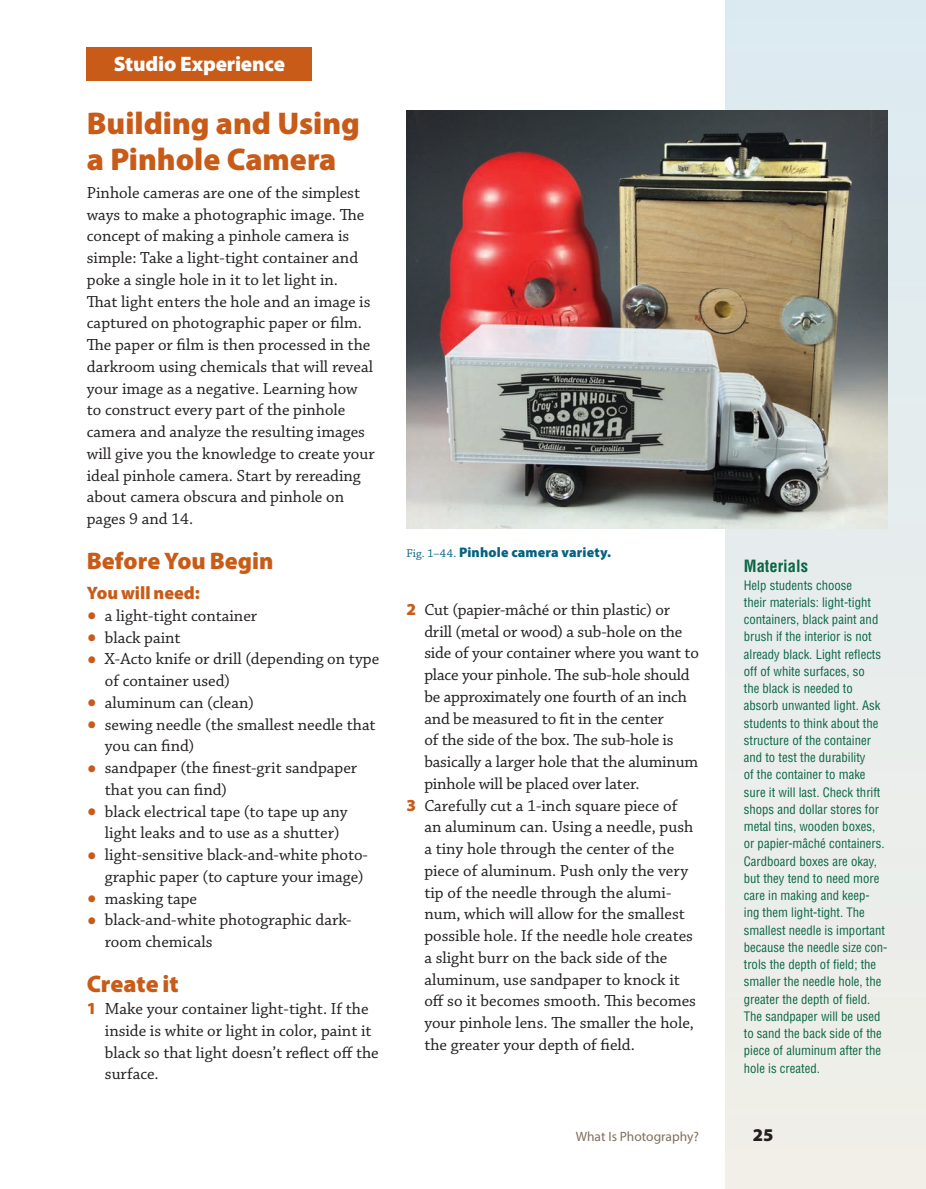
<style>
.page{position:relative;width:926px;height:1189px;background:#fff}
.page>*{position:absolute;margin:0;border:0;box-sizing:border-box;transform-origin:0 0}
.t1{font:900 31.5px/36px "Myriad Pro";color:#c85b18}
.t2{font:900 24px "Myriad Pro";color:#c85b18}
.t3{font:900 21px "Myriad Pro";letter-spacing:-.01em;color:#fff}
.t4{font:900 18px "Myriad Pro";color:#c85b18}
.t5{font:900 18px "Myriad Pro";color:#231f20}
.t6{font:16.8px/21.8px "Chaparral Pro";color:#231f20}
.t7{font:700 condensed 16.5px "Helvetica";color:#0b6645}
.t8{font:900 13.8px "Myriad Pro";letter-spacing:.01em;color:#046380}
.t9{font:13.5px "Myriad Pro";color:#806f5c}
.t10{font:condensed 12.75px/17.2px "Helvetica";color:#0b6645}
.s1{font-weight:700;font-size:24px;color:#c85b18}
.s2{font-family:"Myriad Pro";font-weight:900;color:#c85b18}
.s3{font-family:"Chaparral Pro";font-weight:400;font-size:12px}
</style>
<div class="page">
<div style="left:726px;top:0;width:200px;height:1189px;background:linear-gradient(to right,#e9edea,#e7edec)"></div>
<div style="left:87px;top:48px;width:225px;height:33px;background:#c85b18"></div>
<img style="left:406px;top:111px;width:482px;height:417px">
<p class="t3" style="left:114px;top:50px;width:173px">Studio Experience</p>
<h1 class="t1" style="left:87px;top:104px;width:275px">Building and Using a Pinhole Camera</h1>
<p class="t6" style="left:87px;top:182px;width:289px">Pinhole cameras are one of the simplest ways to make a photographic image. The concept of making a pinhole camera is simple: Take a light-tight container and poke a single hole in it to let light in.<br>That light enters the hole and an image is captured on photographic paper or film.<br>The paper or film is then processed in the darkroom using chemicals that will reveal your image as a negative. Learning how to construct every part of the pinhole camera and analyze the resulting images will give you the knowledge to create your ideal pinhole camera. Start by rereading about camera obscura and pinhole on pages 9 and 14.</p>
<h2 class="t2" style="left:87px;top:545px;width:188px">Before You Begin</h2>
<p class="t4" style="left:87px;top:581px;width:115px">You will need:</p>
<p class="t6" style="left:87px;top:605px;width:172px"><span class="s1">•</span> a light-tight container</p>
<p class="t6" style="left:87px;top:627px;width:95px"><span class="s1">•</span> black paint</p>
<p class="t6" style="left:105px;top:649px;width:276px;text-indent:-18px"><span class="s1">•</span> X-Acto knife or drill (depending on type of container used)</p>
<p class="t6" style="left:87px;top:692px;width:169px"><span class="s1">•</span> aluminum can (clean)</p>
<p class="t6" style="left:105px;top:714px;width:272px;text-indent:-18px"><span class="s1">•</span> sewing needle (the smallest needle that you can find)</p>
<p class="t6" style="left:105px;top:758px;width:254px;text-indent:-18px"><span class="s1">•</span> sandpaper (the finest-grit sandpaper that you can find)</p>
<p class="t6" style="left:87px;top:801px;width:262px;text-align:center"><span class="s1">•</span> black electrical tape (to tape up any light leaks and to use as a shutter)</p>
<p class="t6" style="left:87px;top:845px;width:283px;text-align:right"><span class="s1">•</span> light-sensitive black-and-white photo&shy;graphic paper (to capture your image)</p>
<p class="t6" style="left:87px;top:888px;width:112px"><span class="s1">•</span> masking tape</p>
<p class="t6" style="left:105px;top:910px;width:248px;text-indent:-18px"><span class="s1">•</span> black-and-white photographic dark&shy;room chemicals</p>
<h2 class="t2" style="left:87px;top:968px;width:93px">Create it</h2>
<p class="t6" style="left:105px;top:998px;width:275px;text-indent:-18px"><span class="s2">1</span> Make your container light-tight. If the inside is white or light in color, paint it black so that light doesn’t reflect off the surface.</p>
<p class="t8" style="left:406px;top:543px;width:206px"><span class="s3">Fig. 1–44.</span> Pinhole camera variety.</p>
<p class="t6" style="left:406px;top:599px;width:265px"><span class="s2">2</span> Cut (papier-mâché or thin plastic) or</p>
<p class="t6" style="left:424px;top:621px;width:260px">drill (metal or wood) a sub-hole on the</p>
<p class="t6" style="left:424px;top:643px;width:276px">side of your container where you want to</p>
<p class="t6" style="left:424px;top:664px;width:267px">place your pinhole. The sub-hole should</p>
<p class="t6" style="left:424px;top:686px;width:264px">be approximately one fourth of an inch</p>
<p class="t6" style="left:424px;top:708px;width:241px">and be measured to fit in the center</p>
<p class="t6" style="left:424px;top:730px;width:251px">of the side of the box. The sub-hole is</p>
<p class="t6" style="left:424px;top:751px;width:275px">basically a larger hole that the aluminum</p>
<p class="t6" style="left:424px;top:773px;width:217px">pinhole will be placed over later.</p>
<p class="t6" style="left:406px;top:795px;width:272px"><span class="s2">3</span> Carefully cut a 1-inch square piece of</p>
<p class="t6" style="left:424px;top:817px;width:271px">an aluminum can. Using a needle, push</p>
<p class="t6" style="left:424px;top:838px;width:251px">a tiny hole through the center of the</p>
<p class="t6" style="left:424px;top:860px;width:265px">piece of aluminum. Push only the very</p>
<p class="t6" style="left:424px;top:882px;width:248px">tip of the needle through the alumi-</p>
<p class="t6" style="left:424px;top:904px;width:262px">num, which will allow for the smallest</p>
<p class="t6" style="left:424px;top:925px;width:270px">possible hole. If the needle hole creates</p>
<p class="t6" style="left:424px;top:947px;width:245px">a slight burr on the back side of the</p>
<p class="t6" style="left:424px;top:969px;width:257px">aluminum, use sandpaper to knock it</p>
<p class="t6" style="left:424px;top:991px;width:273px">off so it becomes smooth. This becomes</p>
<p class="t6" style="left:424px;top:1012px;width:271px">your pinhole lens. The smaller the hole,</p>
<p class="t6" style="left:424px;top:1034px;width:212px">the greater your depth of field.</p>
<p class="t7" style="left:744px;top:556px;width:66px">Materials</p>
<p class="t10" style="left:744px;top:576px;width:145px">Help students choose<br>their materials: light-tight containers, black paint and brush if the interior is not already black. Light reflects off of white surfaces, so<br>the black is needed to absorb unwanted light. Ask students to think about the structure of the container and to test the durability<br>of the container to make sure it will last. Check thrift shops and dollar stores for metal tins, wooden boxes, or papier-mâché containers.<br>Cardboard boxes are okay, but they tend to need more care in making and keep&shy;ing them light-tight. The smallest needle is important because the needle size con&shy;trols the depth of field; the smaller the needle hole, the greater the depth of field.<br>The sandpaper will be used to sand the back side of the piece of aluminum after the hole is created.</p>
<p class="t9" style="left:576px;top:1128px;width:125px">What Is Photography?</p>
<p class="t5" style="left:753px;top:1123px;width:22px">25</p>
</div>
